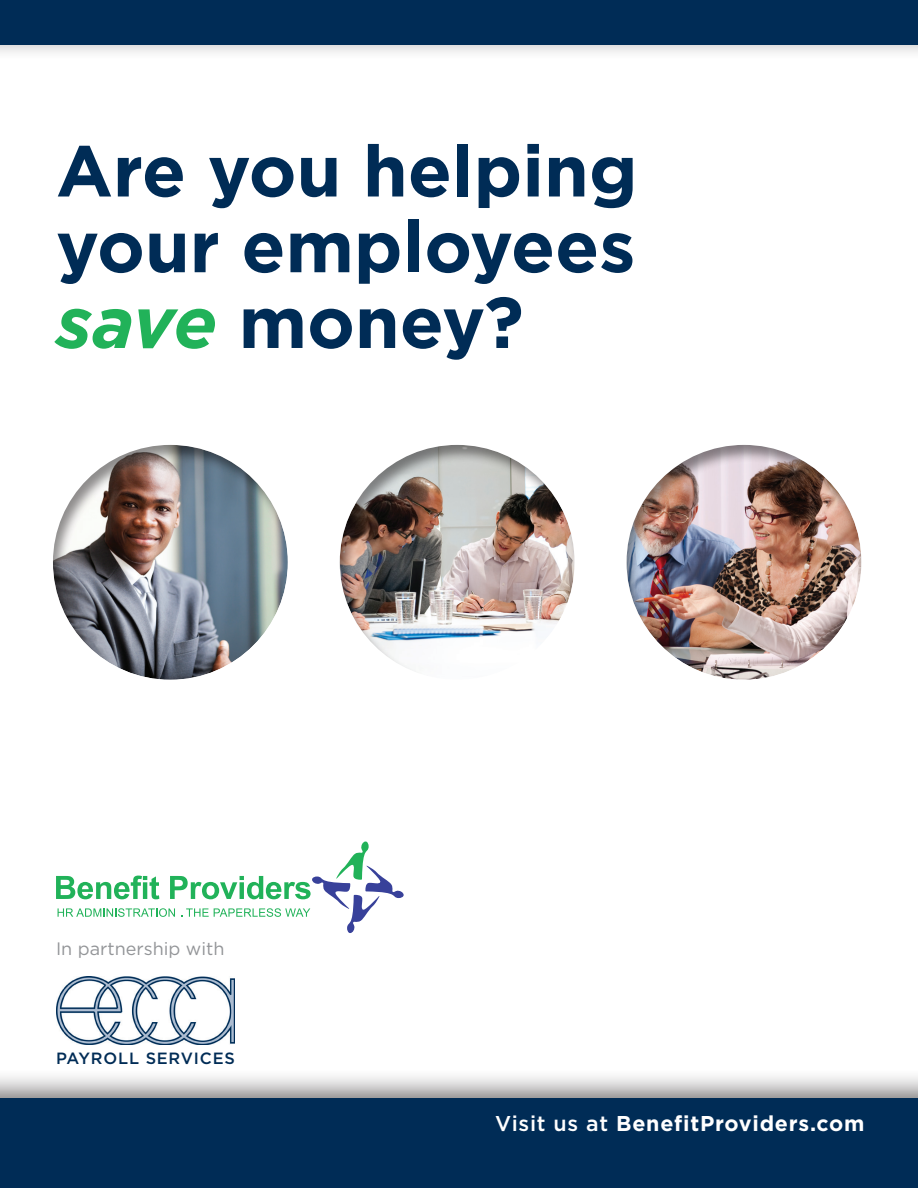
<style>
.page{position:relative;width:918px;height:1188px;background:#fff}
.page>*{position:absolute;margin:0;border:0;box-sizing:border-box;transform-origin:0 0}
.t1{font:700 72px/75.8px "Gotham";color:#002c56;text-align:justify}
.t2{font:700 21.45px "Gotham";letter-spacing:.035em;color:#fff}
.t3{font:18px "Gotham";color:#939598}
.t4{font:500 16.35px "Gotham";letter-spacing:.05em;color:#002c56}
.s1{font-style:italic;color:#21b259}
.s2{font-weight:500}
</style>
<div class="page">
<img style="left:56px;top:977px;width:179px;height:67px">
<svg style="left:56px;top:841px;width:348px;height:92px"></svg>
<div style="left:338px;top:444px;width:237px;height:237px;background:#231f20;opacity:.5"></div>
<div style="left:51px;top:444px;width:237px;height:237px;background:#231f20;opacity:.5"></div>
<div style="left:625px;top:444px;width:237px;height:237px;background:#231f20;opacity:.5"></div>
<div style="left:0;top:1069px;width:918px;height:119px;background:#231f20;opacity:.6"></div>
<div style="left:0;top:1098px;width:918px;height:90px;background:#002c56"></div>
<div style="left:0;top:0;width:918px;height:60px;background:#231f20;opacity:.6"></div>
<div style="left:0;top:0;width:918px;height:44px;background:#002c56"></div>
<p class="t1" style="left:56px;top:133px;width:583px">Are you helping your employees <span class="s1">save</span> money?</p>
<p class="t3" style="left:56px;top:938px;width:170px">In partnership with</p>
<p class="t4" style="left:56px;top:1048px;width:180px">PAYROLL SERVICES</p>
<p class="t2" style="left:495px;top:1109px;width:371px"><span class="s2">Visit us at</span> BenefitProviders.com</p>
</div>
